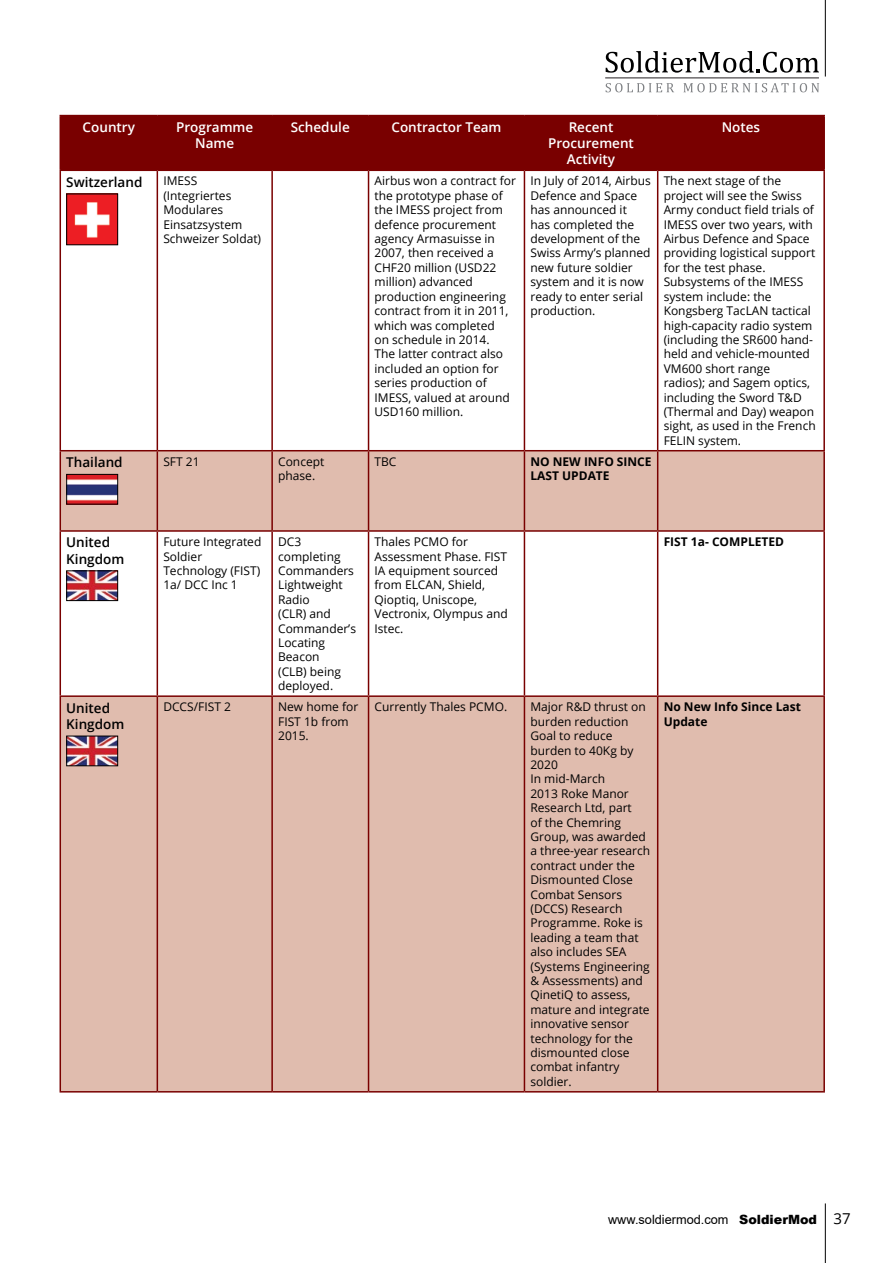
<style>
.page{position:relative;width:893px;height:1263px;background:#fff}
.page>*{position:absolute;margin:0;border:0;box-sizing:border-box;transform-origin:0 0}
.t1{font:600 13.5px/16.2px "Open Sans";color:#fff;text-align:center}
.t2{font:600 13.5px/16.2px "Open Sans";color:#000}
.t3{font:12.75px "Arial";color:#000}
.t4{font:12px/14.4px "Open Sans";color:#000}
.t5{font:700 12px/14.4px "Open Sans";color:#000}
.s1{font-weight:900}
.s2{font-family:"Open Sans";font-size:15px}
</style>
<div class="page">
<hr style="left:825px;top:0;width:1px;height:77px;background:#000">
<div style="left:61px;top:116px;width:762px;height:54px;background:#790000"></div>
<svg style="left:61px;top:171px;width:762px;height:279px"></svg>
<div style="left:61px;top:451px;width:762px;height:640px;background:#e0bcae"></div>
<svg style="left:61px;top:532px;width:762px;height:163px"></svg>
<hr style="left:60px;top:116px;width:1px;height:54px;background:#790000">
<hr style="left:60px;top:115px;width:97px;height:1px;background:#790000">
<hr style="left:157px;top:116px;width:1px;height:54px;background:#790000">
<hr style="left:157px;top:115px;width:115px;height:1px;background:#790000">
<hr style="left:271px;top:116px;width:2px;height:54px;background:#790000">
<hr style="left:272px;top:115px;width:97px;height:1px;background:#790000">
<hr style="left:368px;top:116px;width:1px;height:54px;background:#790000">
<hr style="left:369px;top:115px;width:155px;height:1px;background:#790000">
<hr style="left:524px;top:116px;width:1px;height:54px;background:#790000">
<hr style="left:524px;top:115px;width:134px;height:1px;background:#790000">
<hr style="left:657px;top:116px;width:1px;height:54px;background:#790000">
<hr style="left:658px;top:115px;width:167px;height:1px;background:#790000">
<hr style="left:823px;top:116px;width:2px;height:54px;background:#790000">
<hr style="left:60px;top:171px;width:1px;height:279px;background:#790000">
<hr style="left:60px;top:170px;width:97px;height:1px;background:#790000">
<hr style="left:157px;top:171px;width:1px;height:279px;background:#790000">
<hr style="left:157px;top:170px;width:115px;height:1px;background:#790000">
<hr style="left:271px;top:171px;width:2px;height:279px;background:#790000">
<hr style="left:272px;top:170px;width:97px;height:1px;background:#790000">
<hr style="left:368px;top:171px;width:1px;height:279px;background:#790000">
<hr style="left:369px;top:170px;width:155px;height:1px;background:#790000">
<hr style="left:524px;top:171px;width:1px;height:279px;background:#790000">
<hr style="left:524px;top:170px;width:134px;height:1px;background:#790000">
<hr style="left:657px;top:171px;width:1px;height:279px;background:#790000">
<hr style="left:658px;top:170px;width:167px;height:1px;background:#790000">
<hr style="left:823px;top:171px;width:2px;height:279px;background:#790000">
<hr style="left:60px;top:451px;width:1px;height:79px;background:#790000">
<hr style="left:60px;top:450px;width:97px;height:1px;background:#790000">
<hr style="left:157px;top:451px;width:1px;height:79px;background:#790000">
<hr style="left:157px;top:450px;width:115px;height:1px;background:#790000">
<hr style="left:271px;top:451px;width:2px;height:79px;background:#790000">
<hr style="left:272px;top:450px;width:97px;height:1px;background:#790000">
<hr style="left:368px;top:451px;width:1px;height:79px;background:#790000">
<hr style="left:369px;top:450px;width:155px;height:1px;background:#790000">
<hr style="left:524px;top:451px;width:1px;height:79px;background:#790000">
<hr style="left:524px;top:450px;width:134px;height:1px;background:#790000">
<hr style="left:657px;top:451px;width:1px;height:79px;background:#790000">
<hr style="left:658px;top:450px;width:167px;height:1px;background:#790000">
<hr style="left:823px;top:451px;width:2px;height:79px;background:#790000">
<hr style="left:60px;top:532px;width:1px;height:163px;background:#790000">
<hr style="left:60px;top:530px;width:97px;height:2px;background:#790000">
<hr style="left:157px;top:532px;width:1px;height:163px;background:#790000">
<hr style="left:157px;top:530px;width:115px;height:2px;background:#790000">
<hr style="left:271px;top:532px;width:2px;height:163px;background:#790000">
<hr style="left:272px;top:530px;width:97px;height:2px;background:#790000">
<hr style="left:368px;top:532px;width:1px;height:163px;background:#790000">
<hr style="left:369px;top:530px;width:155px;height:2px;background:#790000">
<hr style="left:524px;top:532px;width:1px;height:163px;background:#790000">
<hr style="left:524px;top:530px;width:134px;height:2px;background:#790000">
<hr style="left:657px;top:532px;width:1px;height:163px;background:#790000">
<hr style="left:658px;top:530px;width:167px;height:2px;background:#790000">
<hr style="left:823px;top:532px;width:2px;height:163px;background:#790000">
<hr style="left:60px;top:697px;width:1px;height:394px;background:#790000">
<hr style="left:60px;top:695px;width:97px;height:2px;background:#790000">
<hr style="left:60px;top:1091px;width:97px;height:1px;background:#790000">
<hr style="left:157px;top:697px;width:1px;height:394px;background:#790000">
<hr style="left:157px;top:695px;width:115px;height:2px;background:#790000">
<hr style="left:157px;top:1091px;width:115px;height:1px;background:#790000">
<hr style="left:271px;top:697px;width:2px;height:394px;background:#790000">
<hr style="left:272px;top:695px;width:97px;height:2px;background:#790000">
<hr style="left:272px;top:1091px;width:97px;height:1px;background:#790000">
<hr style="left:368px;top:697px;width:1px;height:394px;background:#790000">
<hr style="left:369px;top:695px;width:155px;height:2px;background:#790000">
<hr style="left:369px;top:1091px;width:155px;height:1px;background:#790000">
<hr style="left:524px;top:697px;width:1px;height:394px;background:#790000">
<hr style="left:524px;top:695px;width:134px;height:2px;background:#790000">
<hr style="left:524px;top:1091px;width:134px;height:1px;background:#790000">
<hr style="left:657px;top:697px;width:1px;height:394px;background:#790000">
<hr style="left:658px;top:695px;width:167px;height:2px;background:#790000">
<hr style="left:823px;top:697px;width:2px;height:394px;background:#790000">
<hr style="left:658px;top:1091px;width:167px;height:1px;background:#790000">
<img style="left:68px;top:196px;width:48px;height:47px">
<div style="left:66px;top:194px;width:52px;height:51px;border:1px solid #000"></div>
<img style="left:68px;top:476px;width:48px;height:26px">
<div style="left:66px;top:474px;width:52px;height:30px;border:1px solid #000"></div>
<img style="left:68px;top:572px;width:48px;height:27px">
<div style="left:66px;top:570px;width:52px;height:31px;border:1px solid #000"></div>
<img style="left:68px;top:738px;width:48px;height:26px">
<div style="left:66px;top:736px;width:52px;height:30px;border:1px solid #000"></div>
<hr style="left:825px;top:1203px;width:1px;height:60px;background:#000">
<svg style="left:606px;top:51px;width:213px;height:22px"></svg>
<svg style="left:606px;top:83px;width:68px;height:9px"></svg>
<svg style="left:683px;top:83px;width:136px;height:9px"></svg>
<hr style="left:605px;top:77px;width:214px;height:1px;background:#231f20">
<p class="t1" style="left:83px;top:119px;width:54px">Country</p>
<p class="t1" style="left:176px;top:119px;width:79px">Programme<br>Name</p>
<p class="t1" style="left:291px;top:119px;width:60px">Schedule</p>
<p class="t1" style="left:391px;top:119px;width:112px">Contractor Team</p>
<p class="t1" style="left:548px;top:119px;width:87px">Recent<br>Procurement<br>Activity</p>
<p class="t1" style="left:722px;top:119px;width:40px">Notes</p>
<p class="t2" style="left:66px;top:173px;width:78px">Switzerland</p>
<p class="t4" style="left:163px;top:174px;width:99px">IMESS (Integriertes<br>Modulares<br>Einsatzsystem<br>Schweizer Soldat)</p>
<p class="t4" style="left:374px;top:174px;width:143px">Airbus won a contract for the prototype phase of the IMESS project from defence procurement agency Armasuisse in<br>2007, then received a<br>CHF20 million (USD22 million) advanced production engineering contract from it in 2011, which was completed<br>on schedule in 2014.<br>The latter contract also included an option for series production of<br>IMESS, valued at around<br>USD160 million.</p>
<p class="t4" style="left:530px;top:174px;width:122px">In July of 2014, Airbus<br>Defence and Space has announced it<br>has completed the development of the<br>Swiss Army’s planned new future soldier system and it is now ready to enter serial production.</p>
<p class="t4" style="left:664px;top:174px;width:154px">The next stage of the project will see the Swiss<br>Army conduct field trials of<br>IMESS over two years, with<br>Airbus Defence and Space providing logistical support for the test phase.<br>Subsystems of the IMESS system include: the<br>Kongsberg TacLAN tactical high-capacity radio system (including the SR600 hand&shy;held and vehicle-mounted<br>VM600 short range<br>radios); and Sagem optics, including the Sword T&amp;D (Thermal and Day) weapon sight, as used in the French<br>FELIN system.</p>
<p class="t2" style="left:66px;top:454px;width:58px">Thailand</p>
<p class="t4" style="left:163px;top:454px;width:38px">SFT 21</p>
<p class="t4" style="left:278px;top:454px;width:48px">Concept phase.</p>
<p class="t4" style="left:374px;top:454px;width:23px">TBC</p>
<p class="t5" style="left:530px;top:454px;width:123px">NO NEW INFO SINCE<br>LAST UPDATE</p>
<p class="t2" style="left:66px;top:534px;width:60px">United<br>Kingdom</p>
<p class="t4" style="left:163px;top:534px;width:100px">Future Integrated<br>Soldier<br>Technology (FIST)<br>1a/ DCC Inc 1</p>
<p class="t4" style="left:278px;top:534px;width:79px">DC3 completing<br>Commanders<br>Lightweight<br>Radio<br>(CLR) and<br>Commander’s<br>Locating<br>Beacon<br>(CLB) being deployed.</p>
<p class="t4" style="left:374px;top:534px;width:135px">Thales PCMO for<br>Assessment Phase. FIST<br>IA equipment sourced from ELCAN, Shield,<br>Qioptiq, Uniscope,<br>Vectronix, Olympus and<br>Istec.</p>
<p class="t5" style="left:664px;top:534px;width:122px">FIST 1a- COMPLETED</p>
<p class="t2" style="left:66px;top:699px;width:60px">United<br>Kingdom</p>
<p class="t4" style="left:163px;top:699px;width:69px">DCCS/FIST 2</p>
<p class="t4" style="left:278px;top:699px;width:82px">New home for<br>FIST 1b from<br>2015.</p>
<p class="t4" style="left:374px;top:699px;width:134px">Currently Thales PCMO.</p>
<p class="t4" style="left:530px;top:699px;width:121px">Major R&amp;D thrust on burden reduction<br>Goal to reduce burden to 40Kg by<br>2020<br>In mid-March<br>2013 Roke Manor<br>Research Ltd, part<br>of the Chemring<br>Group, was awarded a three-year research contract under the<br>Dismounted Close<br>Combat Sensors (DCCS) Research<br>Programme. Roke is leading a team that also includes SEA (Systems Engineering &amp; Assessments) and<br>QinetiQ to assess, mature and integrate innovative sensor technology for the dismounted close combat infantry soldier.</p>
<p class="t5" style="left:664px;top:699px;width:139px">No New Info Since Last<br>Update</p>
<p class="t3" style="left:608px;top:1211px;width:244px">www.soldiermod.com <span class="s1">SoldierMod</span> <span class="s2">37</span></p>
</div>
